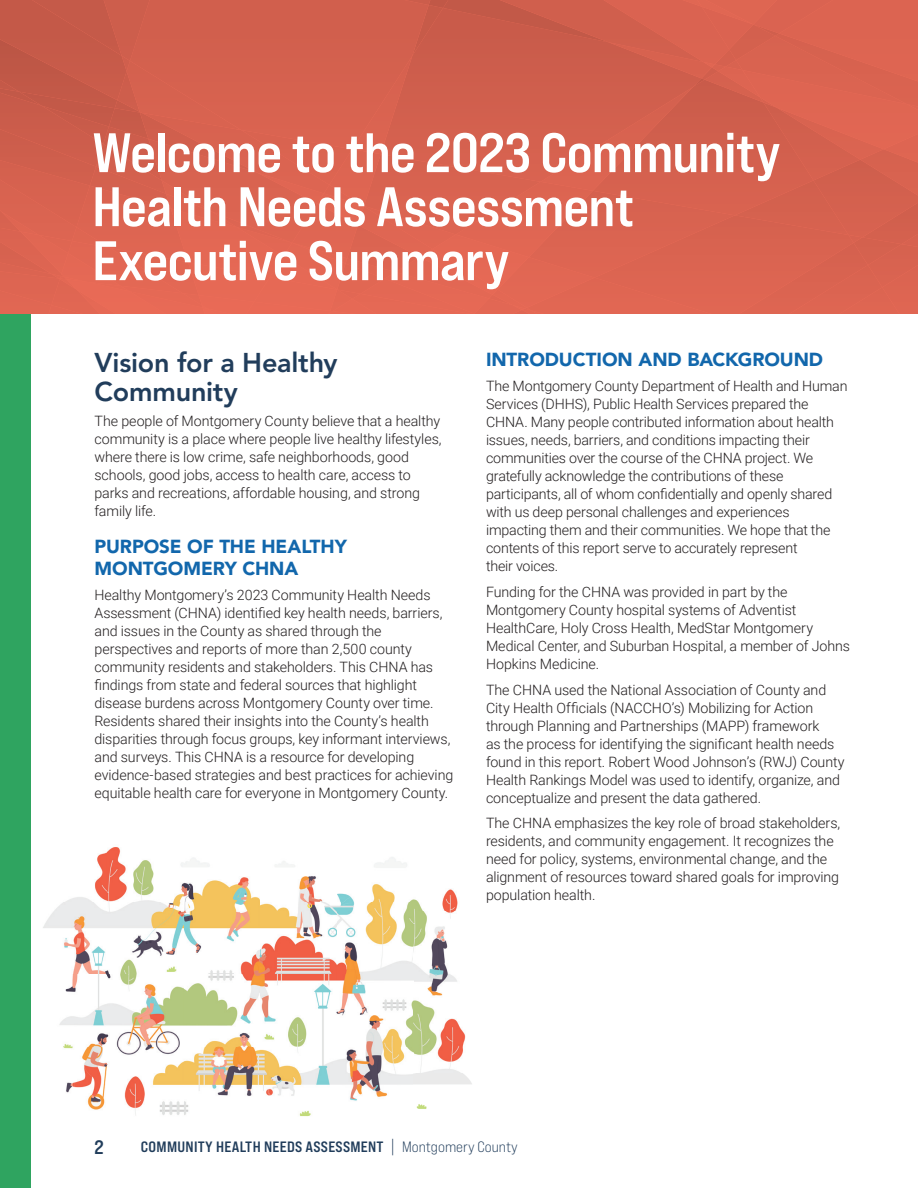
<style>
.page{position:relative;width:918px;height:1188px;background:#fff}
.page>*{position:absolute;margin:0;border:0;box-sizing:border-box;transform-origin:0 0}
.t1{font:55.5px/54px "Bebas Neue Pro Exp Bd";letter-spacing:-.02em;color:#fff}
.t2{font:800 27px/28.5px "Avenir LT Std";letter-spacing:-.01em;color:#213d5b}
.t3{font:19.5px "Bebas Neue Pro Exp Bd";color:#213d5b}
.t4{font:900 18.75px/22.5px "Avenir LT Std";letter-spacing:-.005em;color:#1267ac}
.t5{font:15px "Bebas Neue Pro Exp Bd";letter-spacing:.02em;color:#213d5b}
.t6{font:300 14.25px/18px "Roboto";letter-spacing:-.01em;color:#231f20}
.s1{font-family:"Bebas Neue Pro Exp Bk";font-size:16.5px}
.s2{font-family:"Bebas Neue Pro Exp Bk"}
</style>
<div class="page">
<div style="left:0;top:0;width:31px;height:1188px;background:#2fa460"></div>
<svg style="left:0;top:0;width:918px;height:314px;background:#d7624f"></svg>
<img style="left:43px;top:847px;width:429px;height:270px">
<h1 class="t1" style="left:92px;top:125px;width:690px">Welcome to the 2023 Community<br>Health Needs Assessment<br>Executive Summary</h1>
<h2 class="t2" style="left:94px;top:349px;width:245px">Vision for a Healthy<br>Community</h2>
<p class="t6" style="left:94px;top:411px;width:349px">The people of Montgomery County believe that a healthy community is a place where people live healthy lifestyles, where there is low crime, safe neighborhoods, good schools, good jobs, access to health care, access to parks and recreations, affordable housing, and strong family life.</p>
<h3 class="t4" style="left:94px;top:535px;width:254px">PURPOSE OF THE HEALTHY<br>MONTGOMERY CHNA</h3>
<p class="t6" style="left:94px;top:585px;width:360px">Healthy Montgomery’s 2023 Community Health Needs Assessment (CHNA) identified key health needs, barriers, and issues in the County as shared through the perspectives and reports of more than 2,500 county community residents and stakeholders. This CHNA has findings from state and federal sources that highlight disease burdens across Montgomery County over time.<br>Residents shared their insights into the County’s health disparities through focus groups, key informant interviews, and surveys. This CHNA is a resource for developing evidence-based strategies and best practices for achieving equitable health care for everyone in Montgomery County.</p>
<h3 class="t4" style="left:486px;top:348px;width:339px">INTRODUCTION AND BACKGROUND</h3>
<p class="t6" style="left:486px;top:376px;width:363px">The Montgomery County Department of Health and Human Services (DHHS), Public Health Services prepared the CHNA. Many people contributed information about health issues, needs, barriers, and conditions impacting their communities over the course of the CHNA project. We gratefully acknowledge the contributions of these participants, all of whom confidentially and openly shared with us deep personal challenges and experiences impacting them and their communities. We hope that the contents of this report serve to accurately represent<br>their voices.</p>
<p class="t6" style="left:486px;top:582px;width:366px">Funding for the CHNA was provided in part by the Montgomery County hospital systems of Adventist HealthCare, Holy Cross Health, MedStar Montgomery Medical Center, and Suburban Hospital, a member of Johns Hopkins Medicine.</p>
<p class="t6" style="left:486px;top:680px;width:360px">The CHNA used the National Association of County and City Health Officials (NACCHO’s) Mobilizing for Action through Planning and Partnerships (MAPP) framework<br>as the process for identifying the significant health needs found in this report. Robert Wood Johnson’s (RWJ) County Health Rankings Model was used to identify, organize, and conceptualize and present the data gathered.</p>
<p class="t6" style="left:486px;top:814px;width:356px">The CHNA emphasizes the key role of broad stakeholders, residents, and community engagement. It recognizes the need for policy, systems, environmental change, and the alignment of resources toward shared goals for improving population health.</p>
<h3 class="t3" style="left:94px;top:1135px;width:11px">2</h3>
<p class="t5" style="left:141px;top:1137px;width:378px">COMMUNITY HEALTH NEEDS ASSESSMENT <span class="s1">|</span> <span class="s2">Montgomery County</span></p>
</div>
